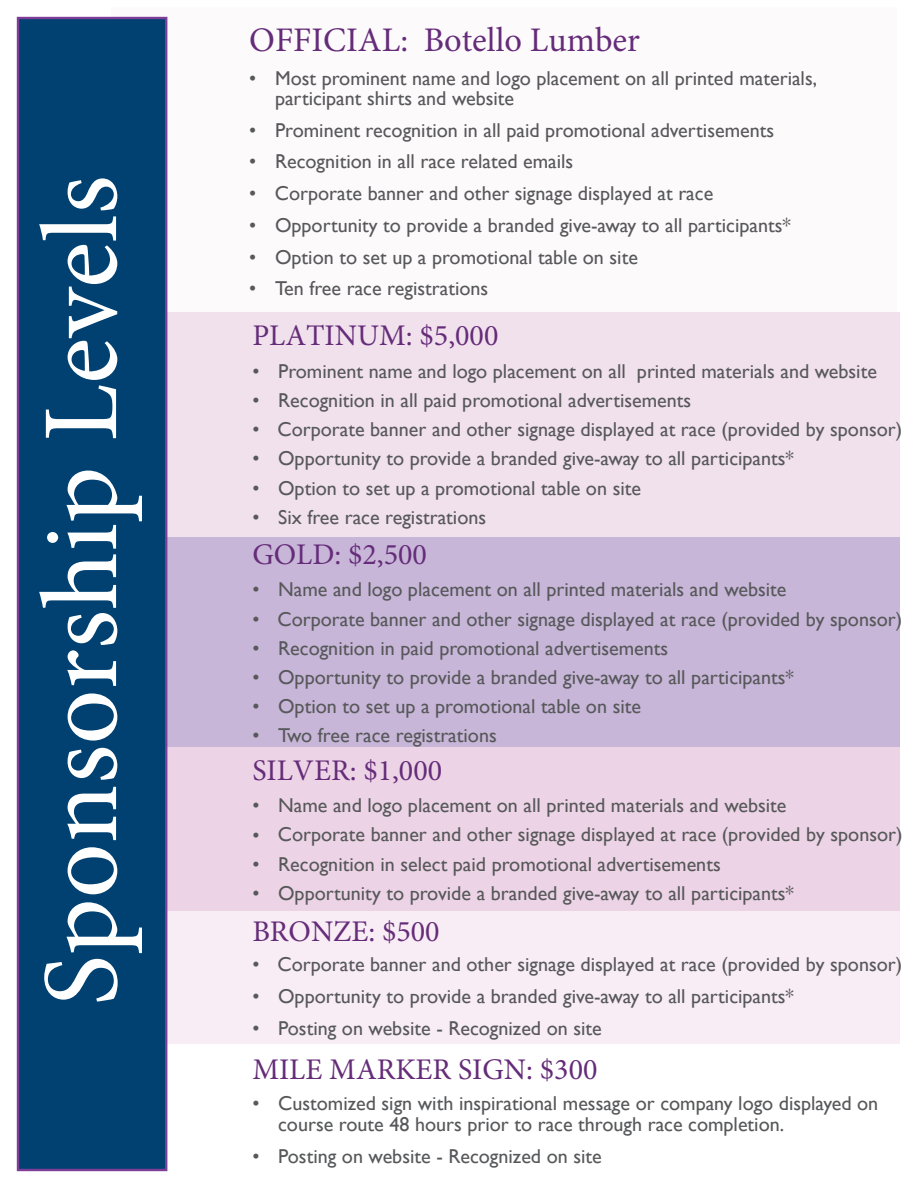
<style>
.page{position:relative;width:918px;height:1188px;background:#fff}
.page>*{position:absolute;margin:0;border:0;box-sizing:border-box;transform-origin:0 0}
.t1{font:108px "Minion Pro";color:#fff}
.t2{font:34.5px "Minion Pro";color:#652c79}
.t3{font:30px "Minion Pro";color:#652c79}
.t4{font:20.1px/19.8px "Gill Sans";color:#57585a}
</style>
<div class="page">
<div style="left:112px;top:8px;width:785px;height:307px;background:#fdfafc"></div>
<div style="left:115px;top:312px;width:785px;height:225px;background:#f1e1ed"></div>
<div style="left:115px;top:537px;width:785px;height:211px;background:#c7b6d8"></div>
<div style="left:115px;top:911px;width:785px;height:133px;background:#f8edf5"></div>
<div style="left:115px;top:748px;width:785px;height:163px;background:#ecd4e6"></div>
<div style="left:18px;top:18px;width:148px;height:1152px;background:#004172"></div>
<div style="left:17px;top:17px;width:150px;height:1154px;border:2px solid #7e3e98"></div>
<p class="t1" style="left:9px;top:1006px;width:832px;rotate:-90deg">Sponsorship Levels</p>
<p class="t2" style="left:249px;top:17px;width:392px">OFFICIAL: Botello Lumber</p>
<p class="t4" style="left:275px;top:69px;width:544px;text-indent:-26px">• Most prominent name and logo placement on all printed materials, participant shirts and website</p>
<p class="t4" style="left:249px;top:120px;width:526px">• Prominent recognition in all paid promotional advertisements</p>
<p class="t4" style="left:249px;top:152px;width:326px">• Recognition in all race related emails</p>
<p class="t4" style="left:249px;top:184px;width:466px">• Corporate banner and other signage displayed at race</p>
<p class="t4" style="left:249px;top:216px;width:543px">• Opportunity to provide a branded give-away to all participants*</p>
<p class="t4" style="left:249px;top:247px;width:390px">• Option to set up a promotional table on site</p>
<p class="t4" style="left:249px;top:279px;width:241px">• Ten free race registrations</p>
<p class="t3" style="left:252px;top:316px;width:248px">PLATINUM: $5,000</p>
<p class="t4" style="left:252px;top:362px;width:626px">• Prominent name and logo placement on all printed materials and website</p>
<p class="t4" style="left:252px;top:391px;width:440px">• Recognition in all paid promotional advertisements</p>
<p class="t4" style="left:252px;top:420px;width:651px">• Corporate banner and other signage displayed at race (provided by sponsor)</p>
<p class="t4" style="left:252px;top:449px;width:543px">• Opportunity to provide a branded give-away to all participants*</p>
<p class="t4" style="left:252px;top:478px;width:390px">• Option to set up a promotional table on site</p>
<p class="t4" style="left:252px;top:507px;width:235px">• Six free race registrations</p>
<p class="t3" style="left:252px;top:534px;width:176px">GOLD: $2,500</p>
<p class="t4" style="left:252px;top:580px;width:536px">• Name and logo placement on all printed materials and website</p>
<p class="t4" style="left:252px;top:610px;width:651px">• Corporate banner and other signage displayed at race (provided by sponsor)</p>
<p class="t4" style="left:252px;top:638px;width:418px">• Recognition in paid promotional advertisements</p>
<p class="t4" style="left:252px;top:667px;width:543px">• Opportunity to provide a branded give-away to all participants*</p>
<p class="t4" style="left:252px;top:697px;width:390px">• Option to set up a promotional table on site</p>
<p class="t4" style="left:252px;top:726px;width:246px">• Two free race registrations</p>
<p class="t3" style="left:252px;top:750px;width:191px">SILVER: $1,000</p>
<p class="t4" style="left:252px;top:796px;width:536px">• Name and logo placement on all printed materials and website</p>
<p class="t4" style="left:252px;top:825px;width:652px">• Corporate banner and other signage displayed at race (provided by sponsor)</p>
<p class="t4" style="left:252px;top:854px;width:470px">• Recognition in select paid promotional advertisements</p>
<p class="t4" style="left:252px;top:883px;width:543px">• Opportunity to provide a branded give-away to all participants*</p>
<p class="t3" style="left:252px;top:911px;width:189px">BRONZE: $500</p>
<p class="t4" style="left:252px;top:955px;width:651px">• Corporate banner and other signage displayed at race (provided by sponsor)</p>
<p class="t4" style="left:252px;top:986px;width:543px">• Opportunity to provide a branded give-away to all participants*</p>
<p class="t4" style="left:252px;top:1018px;width:351px">• Posting on website - Recognized on site</p>
<p class="t3" style="left:252px;top:1049px;width:347px">MILE MARKER SIGN: $300</p>
<p class="t4" style="left:278px;top:1094px;width:602px;line-height:20.2px;text-indent:-26px">• Customized sign with inspirational message or company logo displayed on course route 48 hours prior to race through race completion.</p>
<p class="t4" style="left:252px;top:1146px;width:351px">• Posting on website - Recognized on site</p>
</div>
